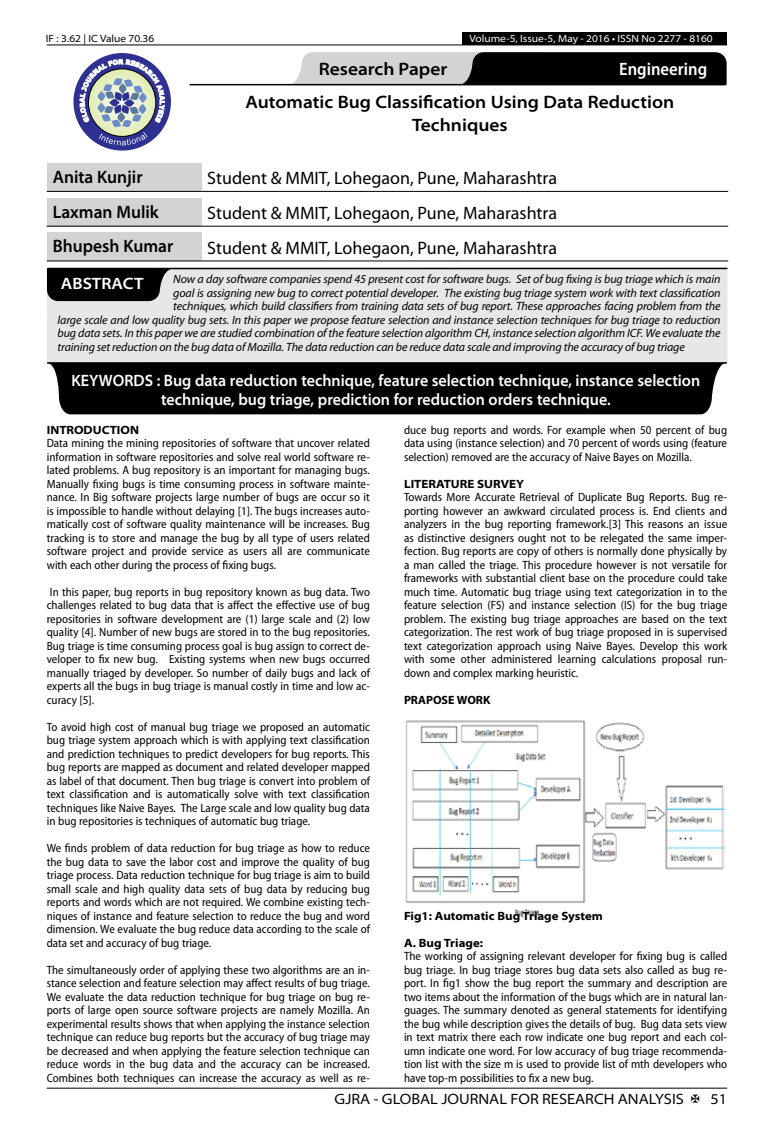
<style>
.page{position:relative;width:774px;height:1136px;background:#fff}
.page>*{position:absolute;margin:0;border:0;box-sizing:border-box;transform-origin:0 0}
.t1{font:18px "Myriad Pro";color:#000}
.t2{font:600 semi-expanded 18px/23.4px "Myriad Pro";color:#000;text-align:center}
.t3{font:600 semi-expanded 18px "Myriad Pro";color:#000;scale:.9 1}
.t4{font:600 semi-condensed 18px "Myriad Pro";color:#fff}
.t5{font:600 semi-expanded 16.5px/18.5px "Myriad Pro";color:#fff;text-align:center;scale:.9 1}
.t6{font:600 semi-expanded 16.5px "Myriad Pro";color:#fff}
.t7{font:semi-expanded 15px "Myriad Pro";color:#000}
.t8{font:semi-condensed 12px/13.5px "Myriad Pro";color:#000;text-align:justify}
.t9{font:italic 12px "Myriad Pro";letter-spacing:-.01em;color:#000}
.t10{font:700 semi-expanded 12px "Myriad Pro";color:#000}
.t11{font:700 12px "Myriad Pro";color:#000}
.t12{font:semi-expanded 10.5px "Myriad Pro";color:#fff}
.t13{font:semi-expanded 10.5px "Myriad Pro";color:#000}
</style>
<div class="page">
<hr style="left:47px;top:1087px;width:680px;height:1px;background:#000">
<div style="left:462px;top:32px;width:265px;height:13px;background:#000"></div>
<hr style="left:47px;top:45px;width:680px;height:1px;background:#000">
<svg style="left:288px;top:52px;width:439px;height:33px;background:#5a5a5b"></svg>
<hr style="left:190px;top:84px;width:535px;height:1px;background:#000">
<div style="left:73px;top:53px;width:98px;height:97px;background:#2e3092;border-radius:50%"></div>
<svg style="left:80px;top:59px;width:85px;height:86px"></svg>
<div style="left:47px;top:163px;width:154px;height:28px;background:#d1d3d4"></div>
<hr style="left:47px;top:191px;width:154px;height:1px;background:#000">
<hr style="left:201px;top:191px;width:527px;height:1px;background:#000">
<div style="left:47px;top:198px;width:154px;height:28px;background:#d1d3d4"></div>
<hr style="left:47px;top:226px;width:154px;height:1px;background:#000">
<hr style="left:201px;top:226px;width:527px;height:1px;background:#000">
<div style="left:47px;top:233px;width:154px;height:28px;background:#d1d3d4"></div>
<hr style="left:47px;top:260px;width:154px;height:1px;background:#000">
<hr style="left:201px;top:260px;width:527px;height:1px;background:#000">
<div style="left:47px;top:268px;width:680px;height:94px;background:#e6e7e8"></div>
<hr style="left:48px;top:268px;width:679px;height:1px;background:#000">
<svg style="left:47px;top:268px;width:126px;height:33px;background:#161616"></svg>
<hr style="left:48px;top:362px;width:678px;height:1px;background:#000">
<div style="left:47px;top:363px;width:679px;height:51px;background:#000"></div>
<img style="left:405px;top:720px;width:319px;height:198px">
<p class="t13" style="left:46px;top:32px;width:110px">IF : 3.62 | IC Value 70.36</p>
<p class="t12" style="left:469px;top:32px;width:245px">Volume-5, Issue-5, May - 2016 • ISSN No 2277 - 8160</p>
<h1 class="t4" style="left:619px;top:59px;width:90px">Engineering</h1>
<h1 class="t2" style="left:245px;top:91px;width:430px">Automatic Bug Classification Using Data Reduction<br>Techniques</h1>
<h1 class="t2" style="left:319px;top:58px;width:130px">Research Paper</h1>
<h1 class="t3" style="left:53px;top:167px;width:101px">Anita Kunjir</h1>
<h1 class="t1" style="left:207px;top:168px;width:351px">Student &amp; MMIT, Lohegaon, Pune, Maharashtra</h1>
<h1 class="t3" style="left:53px;top:201px;width:119px">Laxman Mulik</h1>
<h1 class="t1" style="left:207px;top:203px;width:351px">Student &amp; MMIT, Lohegaon, Pune, Maharashtra</h1>
<h1 class="t3" style="left:53px;top:236px;width:135px">Bhupesh Kumar</h1>
<h1 class="t1" style="left:207px;top:238px;width:351px">Student &amp; MMIT, Lohegaon, Pune, Maharashtra</h1>
<p class="t9" style="left:173px;top:273px;width:549px">Now a day software companies spend 45 present cost for software bugs. Set of bug fixing is bug triage which is main</p>
<p class="t9" style="left:173px;top:286px;width:549px">goal is assigning new bug to correct potential developer. The existing bug triage system work with text classification</p>
<p class="t9" style="left:173px;top:300px;width:549px">techniques, which build classifiers from training data sets of bug report. These approaches facing problem from the</p>
<p class="t9" style="left:58px;top:313px;width:664px">large scale and low quality bug sets. In this paper we propose feature selection and instance selection techniques for bug triage to reduction</p>
<p class="t9" style="left:58px;top:327px;width:664px">bug data sets. In this paper we are studied combination of the feature selection algorithm CH, instance selection algorithm ICF. We evaluate the</p>
<p class="t9" style="left:58px;top:340px;width:629px">training set reduction on the bug data of Mozilla. The data reduction can be reduce data scale and improving the accuracy of bug triage</p>
<h2 class="t6" style="left:61px;top:274px;width:84px">ABSTRACT</h2>
<h2 class="t5" style="left:72px;top:371px;width:700px">KEYWORDS : Bug data reduction technique, feature selection technique, instance selection technique, bug triage, prediction for reduction orders technique.</h2>
<p class="t10" style="left:47px;top:422px;width:94px">INTRODUCTION</p>
<p class="t8" style="left:47px;top:436px;width:325px">Data mining the mining repositories of software that uncover related information in software repositories and solve real world software re&shy;lated problems. A bug repository is an important for managing bugs.<br>Manually fixing bugs is time consuming process in software mainte&shy;nance. In Big software projects large number of bugs are occur so it is impossible to handle without delaying [1]. The bugs increases auto&shy;matically cost of software quality maintenance will be increases. Bug tracking is to store and manage the bug by all type of users related software project and provide service as users all are communicate with each other during the process of fixing bugs.</p>
<p class="t8" style="left:47px;top:585px;width:325px">In this paper, bug reports in bug repository known as bug data. Two challenges related to bug data that is affect the effective use of bug repositories in software development are (1) large scale and (2) low quality [4]. Number of new bugs are stored in to the bug repositories.<br>Bug triage is time consuming process goal is bug assign to correct de&shy;veloper to fix new bug. Existing systems when new bugs occurred manually triaged by developer. So number of daily bugs and lack of experts all the bugs in bug triage is manual costly in time and low ac&shy;curacy [5].</p>
<p class="t8" style="left:47px;top:720px;width:325px">To avoid high cost of manual bug triage we proposed an automatic bug triage system approach which is with applying text classification and prediction techniques to predict developers for bug reports. This bug reports are mapped as document and related developer mapped as label of that document. Then bug triage is convert into problem of text classification and is automatically solve with text classification techniques like Naive Bayes. The Large scale and low quality bug data in bug repositories is techniques of automatic bug triage.</p>
<p class="t8" style="left:47px;top:841px;width:325px">We finds problem of data reduction for bug triage as how to reduce the bug data to save the labor cost and improve the quality of bug triage process. Data reduction technique for bug triage is aim to build small scale and high quality data sets of bug data by reducing bug reports and words which are not required. We combine existing tech&shy;niques of instance and feature selection to reduce the bug and word dimension. We evaluate the bug reduce data according to the scale of data set and accuracy of bug triage.</p>
<p class="t8" style="left:47px;top:963px;width:325px">The simultaneously order of applying these two algorithms are an in&shy;stance selection and feature selection may affect results of bug triage.<br>We evaluate the data reduction technique for bug triage on bug re&shy;ports of large open source software projects are namely Mozilla. An experimental results shows that when applying the instance selection technique can reduce bug reports but the accuracy of bug triage may be decreased and when applying the feature selection technique can reduce words in the bug data and the accuracy can be increased.<br>Combines both techniques can increase the accuracy as well as re-</p>
<p class="t8" style="left:404px;top:423px;width:325px">duce bug reports and words. For example when 50 percent of bug data using (instance selection) and 70 percent of words using (feature selection) removed are the accuracy of Naive Bayes on Mozilla.</p>
<p class="t10" style="left:404px;top:476px;width:122px">LITERATURE SURVEY</p>
<p class="t8" style="left:404px;top:490px;width:325px">Towards More Accurate Retrieval of Duplicate Bug Reports. Bug re&shy;porting however an awkward circulated process is. End clients and analyzers in the bug reporting framework.[3] This reasons an issue as distinctive designers ought not to be relegated the same imper&shy;fection. Bug reports are copy of others is normally done physically by a man called the triage. This procedure however is not versatile for frameworks with substantial client base on the procedure could take much time. Automatic bug triage using text categorization in to the feature selection (FS) and instance selection (IS) for the bug triage problem. The existing bug triage approaches are based on the text categorization. The rest work of bug triage proposed in is supervised text categorization approach using Naive Bayes. Develop this work with some other administered learning calculations proposal run&shy;down and complex marking heuristic.</p>
<p class="t11" style="left:404px;top:693px;width:88px">PRAPOSE WORK</p>
<p class="t10" style="left:404px;top:908px;width:200px">Fig1: Automatic Bug Triage System</p>
<p class="t10" style="left:404px;top:935px;width:80px">A. Bug Triage:</p>
<p class="t8" style="left:404px;top:949px;width:325px">The working of assigning relevant developer for fixing bug is called bug triage. In bug triage stores bug data sets also called as bug re&shy;port. In fig1 show the bug report the summary and description are two items about the information of the bugs which are in natural lan&shy;guages. The summary denoted as general statements for identifying the bug while description gives the details of bug. Bug data sets view in text matrix there each row indicate one bug report and each col&shy;umn indicate one word. For low accuracy of bug triage recommenda&shy;tion list with the size m is used to provide list of mth developers who have top-m possibilities to fix a new bug.</p>
<p class="t7" style="left:335px;top:1090px;width:351px">GJRA - GLOBAL JOURNAL FOR RESEARCH ANALYSIS</p>
<p class="t7" style="left:710px;top:1090px;width:18px">51</p>
</div>
